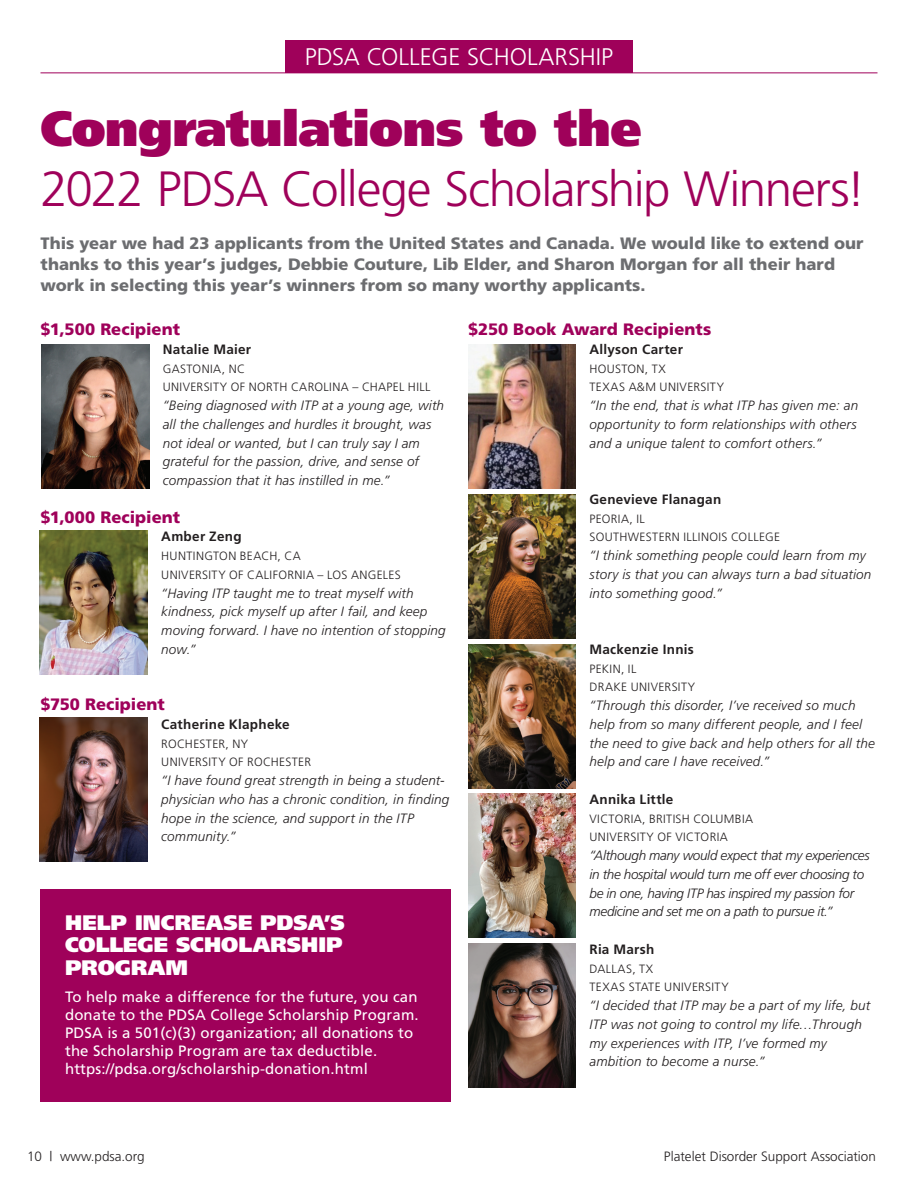
<style>
.page{position:relative;width:918px;height:1188px;background:#fff}
.page>*{position:absolute;margin:0;border:0;box-sizing:border-box;transform-origin:0 0}
.t1{font:300 49.5px/60px "Frutiger";letter-spacing:-.03em;color:#9f015a}
.t2{font:300 24px "Frutiger";color:#fff}
.t3{font:900 21px/22.5px "Frutiger";letter-spacing:.005em;color:#fff;text-align:justify}
.t4{font:900 16.5px/20.9px "Frutiger";color:#6c6d70}
.t5{font:900 16.5px "Frutiger";color:#9f015a}
.No_Spacing{font:15px/18px "Frutiger";letter-spacing:.01em;color:#fff}
.t6{font:italic 300 13.5px/18.8px "Frutiger";letter-spacing:.01em;color:#231f20}
.t7{font:italic 300 13.5px/18.8px "Frutiger";letter-spacing:-.025em;color:#231f20}
.t8{font:700 13.5px "Frutiger";letter-spacing:.02em;color:#231f20}
.t9{font:300 13.5px "Frutiger";color:#231f20}
.t10{font:300 12px "Frutiger";letter-spacing:.03em;color:#231f20}
.s1{font-weight:900}
</style>
<div class="page">
<img style="left:41px;top:344px;width:108px;height:144px">
<div style="left:285px;top:40px;width:348px;height:33px;background:#9f015a"></div>
<hr style="left:40px;top:72px;width:838px;height:1px;background:#9f015a">
<div style="left:40px;top:889px;width:410px;height:213px;background:#9f015a"></div>
<img style="left:40px;top:530px;width:108px;height:144px">
<img style="left:40px;top:718px;width:108px;height:144px">
<img style="left:468px;top:344px;width:108px;height:144px">
<img style="left:468px;top:494px;width:108px;height:144px">
<img style="left:468px;top:644px;width:108px;height:144px">
<img style="left:468px;top:794px;width:108px;height:144px">
<img style="left:468px;top:944px;width:108px;height:143px">
<p class="t2" style="left:305px;top:43px;width:310px">PDSA COLLEGE SCHOLARSHIP</p>
<p class="t1" style="left:40px;top:99px;width:827px"><span class="s1">Congratulations to the<br></span>2022 PDSA College Scholarship Winners!</p>
<p class="t4" style="left:40px;top:233px;width:825px">This year we had 23 applicants from the United States and Canada. We would like to extend our thanks to this year’s judges, Debbie Couture, Lib Elder, and Sharon Morgan for all their hard work in selecting this year’s winners from so many worthy applicants.</p>
<p class="t5" style="left:40px;top:319px;width:141px">$1,500 Recipient</p>
<p class="t8" style="left:163px;top:341px;width:90px">Natalie Maier</p>
<p class="t10" style="left:163px;top:362px;width:84px">GASTONIA, NC</p>
<p class="t10" style="left:163px;top:380px;width:269px">UNIVERSITY OF NORTH CAROLINA – CHAPEL HILL</p>
<p class="t6" style="left:163px;top:396px;width:283px">“Being diagnosed with ITP at a young age, with all the challenges and hurdles it brought, was not ideal or wanted, but I can truly say I am grateful for the passion, drive, and sense of compassion that it has instilled in me.”</p>
<p class="t5" style="left:40px;top:507px;width:141px">$1,000 Recipient</p>
<p class="t8" style="left:161px;top:529px;width:82px">Amber Zeng</p>
<p class="t10" style="left:161px;top:549px;width:141px">HUNTINGTON BEACH, CA</p>
<p class="t10" style="left:161px;top:568px;width:241px">UNIVERSITY OF CALIFORNIA – LOS ANGELES</p>
<p class="t6" style="left:161px;top:584px;width:286px">“Having ITP taught me to treat myself with kindness, pick myself up after I fail, and keep moving forward. I have no intention of stopping now.”</p>
<p class="t5" style="left:40px;top:694px;width:126px">$750 Recipient</p>
<p class="t8" style="left:161px;top:716px;width:130px">Catherine Klapheke</p>
<p class="t10" style="left:161px;top:737px;width:88px">ROCHESTER, NY</p>
<p class="t10" style="left:161px;top:755px;width:151px">UNIVERSITY OF ROCHESTER</p>
<p class="t6" style="left:161px;top:771px;width:290px">“I have found great strength in being a student&shy;physician who has a chronic condition, in finding hope in the science, and support in the ITP community.”</p>
<p class="t3" style="left:65px;top:911px;width:281px">HELP INCREASE PDSA’S COLLEGE SCHOLARSHIP PROGRAM</p>
<p class="No_Spacing" style="left:65px;top:988px;width:355px">To help make a difference for the future, you can donate to the PDSA College Scholarship Program.<br>PDSA is a 501(c)(3) organization; all donations to the Scholarship Program are tax deductible. https://pdsa.org/scholarship-donation.html</p>
<p class="t5" style="left:468px;top:319px;width:245px">$250 Book Award Recipients</p>
<p class="t8" style="left:590px;top:341px;width:95px">Allyson Carter</p>
<p class="t10" style="left:590px;top:362px;width:78px">HOUSTON, TX</p>
<p class="t10" style="left:590px;top:380px;width:136px">TEXAS A&amp;M UNIVERSITY</p>
<p class="t6" style="left:590px;top:396px;width:270px;text-align:justify">“In the end, that is what ITP has given me: an opportunity to form relationships with others and a unique talent to comfort others.”</p>
<p class="t8" style="left:590px;top:491px;width:133px">Genevieve Flanagan</p>
<p class="t10" style="left:590px;top:512px;width:57px">PEORIA, IL</p>
<p class="t10" style="left:590px;top:530px;width:192px">SOUTHWESTERN ILLINOIS COLLEGE</p>
<p class="t6" style="left:590px;top:546px;width:283px">“I think something people could learn from my story is that you can always turn a bad situation into something good.”</p>
<p class="t8" style="left:590px;top:641px;width:106px">Mackenzie Innis</p>
<p class="t10" style="left:590px;top:662px;width:48px">PEKIN, IL</p>
<p class="t10" style="left:590px;top:680px;width:107px">DRAKE UNIVERSITY</p>
<p class="t6" style="left:590px;top:696px;width:287px">“Through this disorder, I’ve received so much help from so many different people, and I feel the need to give back and help others for all the help and care I have received.”</p>
<p class="t8" style="left:590px;top:791px;width:85px">Annika Little</p>
<p class="t10" style="left:590px;top:812px;width:165px">VICTORIA, BRITISH COLUMBIA</p>
<p class="t10" style="left:590px;top:830px;width:140px">UNIVERSITY OF VICTORIA</p>
<p class="t7" style="left:590px;top:846px;width:282px">“Although many would expect that my experiences in the hospital would turn me off ever choosing to be in one, having ITP has inspired my passion for medicine and set me on a path to pursue it.”</p>
<p class="t8" style="left:590px;top:941px;width:66px">Ria Marsh</p>
<p class="t10" style="left:590px;top:962px;width:65px">DALLAS, TX</p>
<p class="t10" style="left:590px;top:980px;width:141px">TEXAS STATE UNIVERSITY</p>
<p class="t6" style="left:590px;top:996px;width:282px">“I decided that ITP may be a part of my life, but ITP was not going to control my life…Through my experiences with ITP, I’ve formed my ambition to become a nurse.”</p>
<p class="t9" style="left:27px;top:1149px;width:119px">10 | www.pdsa.org</p>
<p class="t9" style="left:664px;top:1149px;width:214px">Platelet Disorder Support Association</p>
</div>
